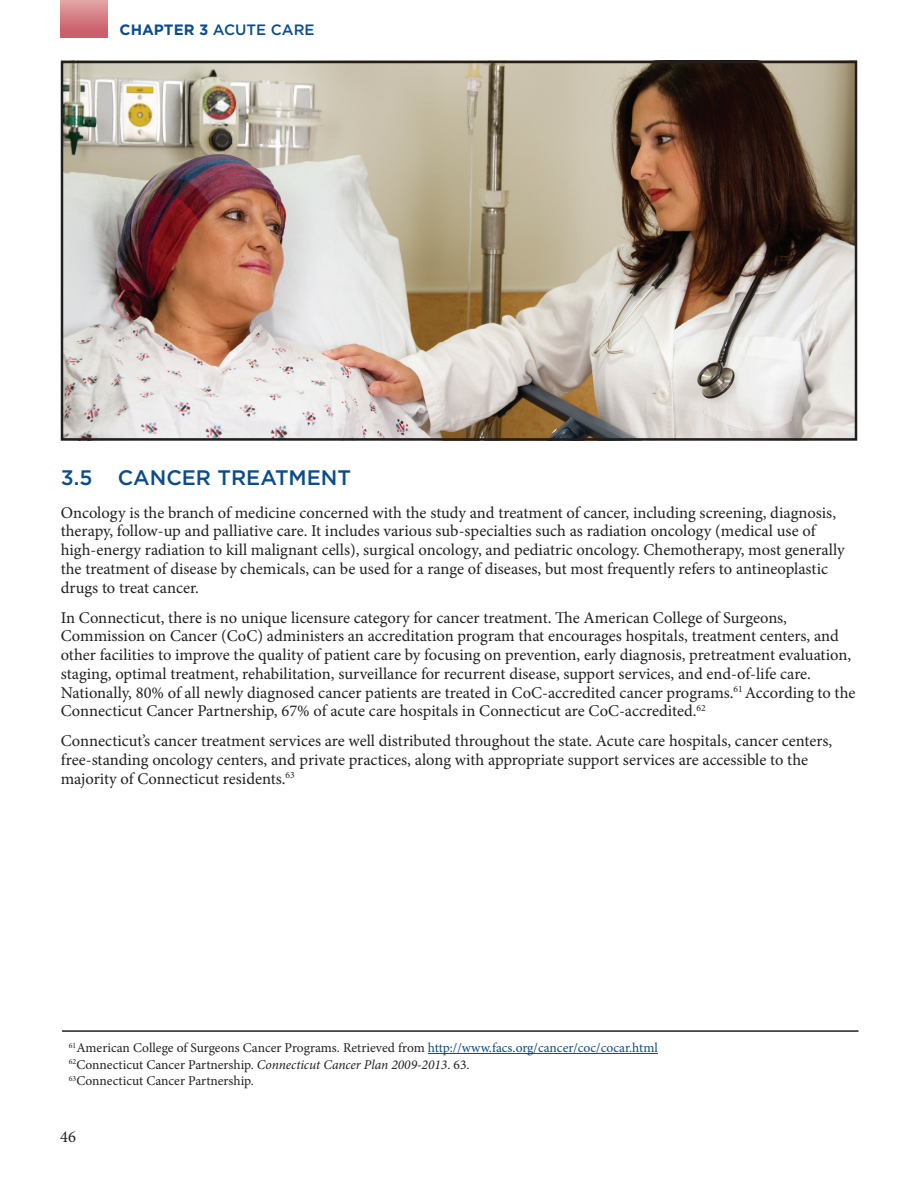
<style>
.page{position:relative;width:918px;height:1188px;background:#fff}
.page>*{position:absolute;margin:0;border:0;box-sizing:border-box;transform-origin:0 0}
.t1{font:500 21px "Gotham";color:#0b4c8c}
.t2{font:16.5px/18.8px "Minion Pro";color:#231f20}
.t3{font:500 15px "Gotham";color:#0b4c8c}
.t4{font:13.5px/16.5px "Minion Pro";color:#231f20}
.s1{font-weight:700}
.s2{color:#0b4c8c}
.s3{font-style:italic}
</style>
<div class="page">
<img style="left:64px;top:64px;width:790px;height:374px">
<div style="left:61px;top:61px;width:796px;height:380px;border:2px solid #221d1f"></div>
<hr style="left:428px;top:1053px;width:230px;height:1px;background:#0b4c8c">
<hr style="left:62px;top:1030px;width:797px;height:2px;background:#231f20">
<div style="left:60px;top:0;width:48px;height:38px;background:linear-gradient(to bottom,#e2a3a3,#c85764)"></div>
<p class="t3" style="left:120px;top:21px;width:196px"><span class="s1">CHAPTER 3</span> ACUTE CARE</p>
<p class="t1" style="left:61px;top:465px;width:292px">3.5 CANCER TREATMENT</p>
<p class="t2" style="left:61px;top:503px;width:786px">Oncology is the branch of medicine concerned with the study and treatment of cancer, including screening, diagnosis, therapy, follow-up and palliative care. It includes various sub-specialties such as radiation oncology (medical use of high-energy radiation to kill malignant cells), surgical oncology, and pediatric oncology. Chemotherapy, most generally the treatment of disease by chemicals, can be used for a range of diseases, but most frequently refers to antineoplastic drugs to treat cancer.</p>
<p class="t2" style="left:61px;top:608px;width:796px">In Connecticut, there is no unique licensure category for cancer treatment. The American College of Surgeons, Commission on Cancer (CoC) administers an accreditation program that encourages hospitals, treatment centers, and other facilities to improve the quality of patient care by focusing on prevention, early diagnosis, pretreatment evaluation, staging, optimal treatment, rehabilitation, surveillance for recurrent disease, support services, and end-of-life care.<br>Nationally, 80% of all newly diagnosed cancer patients are treated in CoC-accredited cancer programs.<sup>61</sup> According to the Connecticut Cancer Partnership, 67% of acute care hospitals in Connecticut are CoC-accredited.<sup>62</sup></p>
<p class="t2" style="left:61px;top:732px;width:773px">Connecticut’s cancer treatment services are well distributed throughout the state. Acute care hospitals, cancer centers, free-standing oncology centers, and private practices, along with appropriate support services are accessible to the majority of Connecticut residents.<sup>63</sup></p>
<p class="t4" style="left:69px;top:1040px;width:591px"><sup>61</sup>American College of Surgeons Cancer Programs. Retrieved from <span class="s2">http://www.facs.org/cancer/coc/cocar.html<br></span><sup>62</sup>Connecticut Cancer Partnership. <span class="s3">Connecticut Cancer Plan 2009-2013</span>. 63.<br><sup>63</sup>Connecticut Cancer Partnership.</p>
<p class="t2" style="left:60px;top:1127px;width:17px">46</p>
</div>
